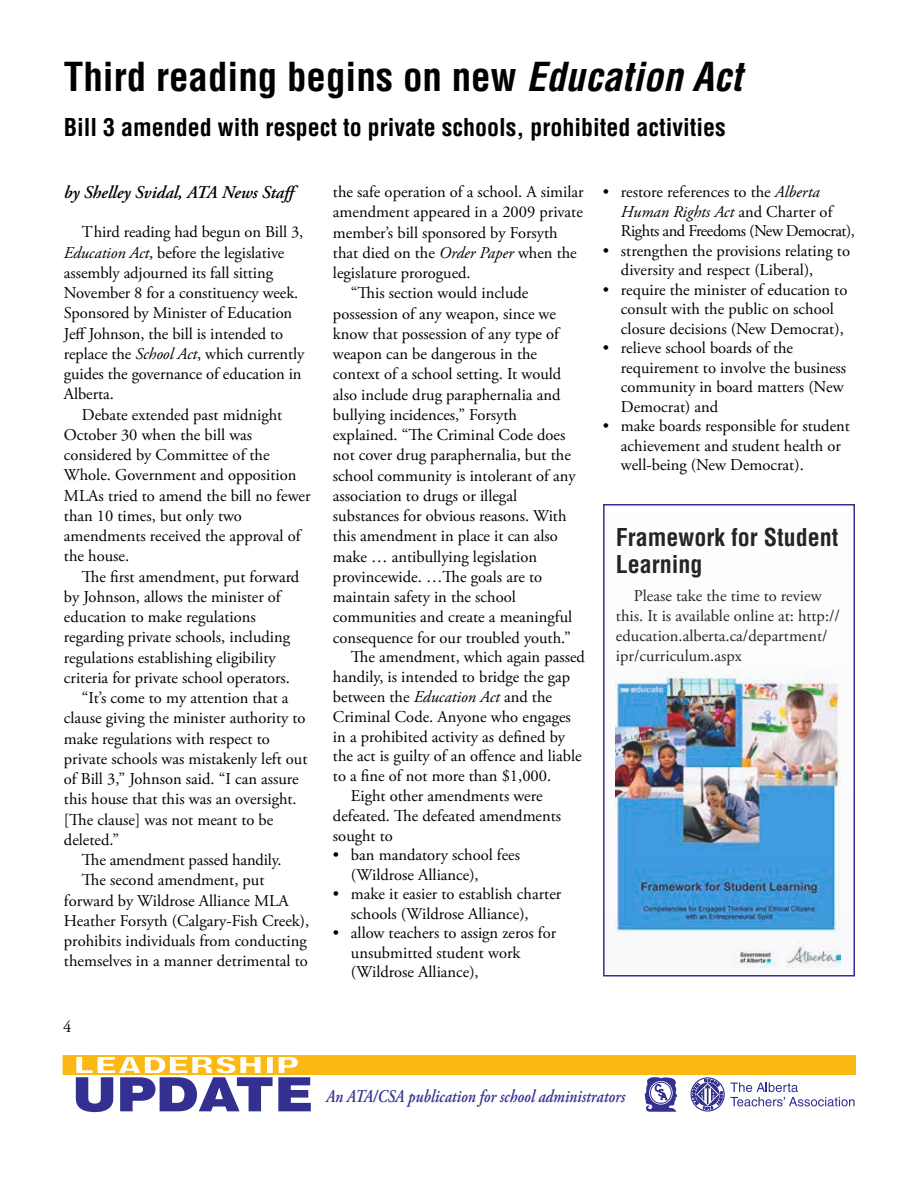
<style>
.page{position:relative;width:918px;height:1188px;background:#fff}
.page>*{position:absolute;margin:0;border:0;box-sizing:border-box;transform-origin:0 0}
.t1{font:700 condensed 39px "Helvetica LT Std";color:#000}
.t2{font:700 condensed 24px/27px "Helvetica LT Std";color:#000}
.t3{font:italic 600 18px "Adobe Garamond Pro";color:#333092;scale:.85 1}
.t4{font:italic 600 18px "Adobe Garamond Pro";color:#000}
.t5{font:16.5px/20.2px "Adobe Garamond Pro";color:#000}
.t6{font:16.5px/19.5px "Adobe Garamond Pro";letter-spacing:-.03em;color:#000}
.s1{font-style:italic}
</style>
<div class="page">
<img style="left:615px;top:670px;width:226px;height:302px">
<div style="left:603px;top:504px;width:252px;height:472px;border:2px solid #333092"></div>
<svg style="left:62px;top:1055px;width:794px;height:57px"></svg>
<h1 class="t1" style="left:64px;top:52px;width:680px">Third reading begins on new <span class="s1">Education Act</span></h1>
<h2 class="t2" style="left:64px;top:114px;width:663px">Bill 3 amended with respect to private schools, prohibited activities</h2>
<p class="t4" style="left:64px;top:182px;width:238px">by Shelley Svidal, ATA News Staff</p>
<p class="t5" style="left:64px;top:223px;width:242px;text-indent:18px">Third reading had begun on Bill 3, <span class="s1">Education Act</span>, before the legislative assembly adjourned its fall sitting November 8 for a constituency week.<br>Sponsored by Minister of Education Jeff Johnson, the bill is intended to replace the <span class="s1">School Act</span>, which currently guides the governance of education in Alberta.</p>
<p class="t5" style="left:64px;top:405px;width:248px;text-indent:18px">Debate extended past midnight<br>October 30 when the bill was considered by Committee of the<br>Whole. Government and opposition<br>MLAs tried to amend the bill no fewer than 10 times, but only two amendments received the approval of the house.</p>
<p class="t5" style="left:82px;top:567px;width:219px">The first amendment, put forward</p>
<p class="t5" style="left:64px;top:587px;width:218px">by Johnson, allows the minister of</p>
<p class="t5" style="left:64px;top:607px;width:193px">education to make regulations</p>
<p class="t5" style="left:64px;top:628px;width:228px">regarding private schools, including</p>
<p class="t5" style="left:64px;top:648px;width:213px">regulations establishing eligibility</p>
<p class="t5" style="left:64px;top:668px;width:228px">criteria for private school operators.</p>
<p class="t5" style="left:82px;top:688px;width:208px">“It’s come to my attention that a</p>
<p class="t5" style="left:64px;top:709px;width:243px">clause giving the minister authority to</p>
<p class="t5" style="left:64px;top:729px;width:207px">make regulations with respect to</p>
<p class="t5" style="left:64px;top:749px;width:245px">private schools was mistakenly left out</p>
<p class="t5" style="left:64px;top:769px;width:236px">of Bill 3,” Johnson said. “I can assure</p>
<p class="t5" style="left:64px;top:790px;width:234px">this house that this was an oversight.</p>
<p class="t5" style="left:64px;top:810px;width:211px">[The clause] was not meant to be</p>
<p class="t5" style="left:64px;top:830px;width:57px">deleted.”</p>
<p class="t5" style="left:82px;top:850px;width:201px">The amendment passed handily.</p>
<p class="t5" style="left:82px;top:871px;width:184px">The second amendment, put</p>
<p class="t5" style="left:64px;top:891px;width:226px">forward by Wildrose Alliance MLA</p>
<p class="t5" style="left:64px;top:911px;width:247px">Heather Forsyth (Calgary-Fish Creek),</p>
<p class="t5" style="left:64px;top:931px;width:244px">prohibits individuals from conducting</p>
<p class="t5" style="left:64px;top:952px;width:245px">themselves in a manner detrimental to</p>
<p class="t5" style="left:63px;top:1017px;width:10px">4</p>
<p class="t5" style="left:333px;top:182px;width:252px">the safe operation of a school. A similar</p>
<p class="t5" style="left:333px;top:203px;width:251px">amendment appeared in a 2009 private</p>
<p class="t5" style="left:333px;top:223px;width:226px">member’s bill sponsored by Forsyth</p>
<p class="t5" style="left:333px;top:243px;width:245px">that died on the <span class="s1">Order Paper</span> when the</p>
<p class="t5" style="left:333px;top:263px;width:139px">legislature prorogued.</p>
<p class="t5" style="left:351px;top:284px;width:179px">“This section would include</p>
<p class="t5" style="left:333px;top:304px;width:224px">possession of any weapon, since we</p>
<p class="t5" style="left:333px;top:324px;width:227px">know that possession of any type of</p>
<p class="t5" style="left:333px;top:344px;width:206px">weapon can be dangerous in the</p>
<p class="t5" style="left:333px;top:365px;width:230px">context of a school setting. It would</p>
<p class="t5" style="left:333px;top:385px;width:229px">also include drug paraphernalia and</p>
<p class="t5" style="left:333px;top:405px;width:186px">bullying incidences,” Forsyth</p>
<p class="t5" style="left:333px;top:425px;width:234px">explained. “The Criminal Code does</p>
<p class="t5" style="left:333px;top:446px;width:239px">not cover drug paraphernalia, but the</p>
<p class="t5" style="left:333px;top:466px;width:244px">school community is intolerant of any</p>
<p class="t5" style="left:333px;top:486px;width:186px">association to drugs or illegal</p>
<p class="t5" style="left:333px;top:506px;width:235px">substances for obvious reasons. With</p>
<p class="t5" style="left:333px;top:527px;width:226px">this amendment in place it can also</p>
<p class="t5" style="left:333px;top:547px;width:206px">make … antibullying legislation</p>
<p class="t5" style="left:333px;top:567px;width:211px">provincewide. …The goals are to</p>
<p class="t5" style="left:333px;top:587px;width:184px">maintain safety in the school</p>
<p class="t5" style="left:333px;top:608px;width:241px">communities and create a meaningful</p>
<p class="t5" style="left:333px;top:628px;width:239px">consequence for our troubled youth.”</p>
<p class="t5" style="left:351px;top:648px;width:236px">The amendment, which again passed</p>
<p class="t5" style="left:333px;top:667px;width:239px">handily, is intended to bridge the gap</p>
<p class="t5" style="left:333px;top:687px;width:221px">between the <span class="s1">Education Act</span> and the</p>
<p class="t5" style="left:333px;top:707px;width:239px">Criminal Code. Anyone who engages</p>
<p class="t5" style="left:333px;top:727px;width:234px">in a prohibited activity as defined by</p>
<p class="t5" style="left:333px;top:747px;width:250px">the act is guilty of an offence and liable</p>
<p class="t5" style="left:333px;top:766px;width:220px">to a fine of not more than $1,000.</p>
<p class="t5" style="left:351px;top:786px;width:193px">Eight other amendments were</p>
<p class="t5" style="left:333px;top:806px;width:230px">defeated. The defeated amendments</p>
<p class="t5" style="left:333px;top:826px;width:61px">sought to</p>
<p class="t5" style="left:351px;top:846px;width:171px;line-height:19.5px;text-indent:-18px">• ban mandatory school fees (Wildrose Alliance),</p>
<p class="t5" style="left:351px;top:885px;width:212px;line-height:19.5px;text-indent:-18px">• make it easier to establish charter schools (Wildrose Alliance),</p>
<p class="t5" style="left:351px;top:924px;width:207px;line-height:19.5px;text-indent:-18px">• allow teachers to assign zeros for unsubmitted student work (Wildrose Alliance),</p>
<p class="t6" style="left:621px;top:183px;width:236px;text-indent:-18px">• restore references to the <span class="s1">Alberta<br>Human Rights Act</span> and Charter of<br>Rights and Freedoms (New Democrat),</p>
<p class="t5" style="left:621px;top:241px;width:231px;line-height:19.5px;text-indent:-18px">• strengthen the provisions relating to diversity and respect (Liberal),</p>
<p class="t5" style="left:621px;top:280px;width:228px;line-height:19.5px;text-indent:-18px">• require the minister of education to consult with the public on school closure decisions (New Democrat),</p>
<p class="t5" style="left:621px;top:339px;width:227px;line-height:19.5px;text-indent:-18px">• relieve school boards of the requirement to involve the business community in board matters (New<br>Democrat) and</p>
<p class="t5" style="left:621px;top:417px;width:230px;line-height:19.5px;text-indent:-18px">• make boards responsible for student achievement and student health or well-being (New Democrat).</p>
<h2 class="t2" style="left:616px;top:523px;width:224px">Framework for Student<br>Learning</h2>
<p class="t5" style="left:616px;top:587px;width:225px;line-height:19.8px;text-indent:18px">Please take the time to review this. It is available online at: http:// education.alberta.ca/department/ ipr/curriculum.aspx</p>
<p class="t3" style="left:326px;top:1086px;width:353px">An ATA/CSA publication for school administrators</p>
</div>
